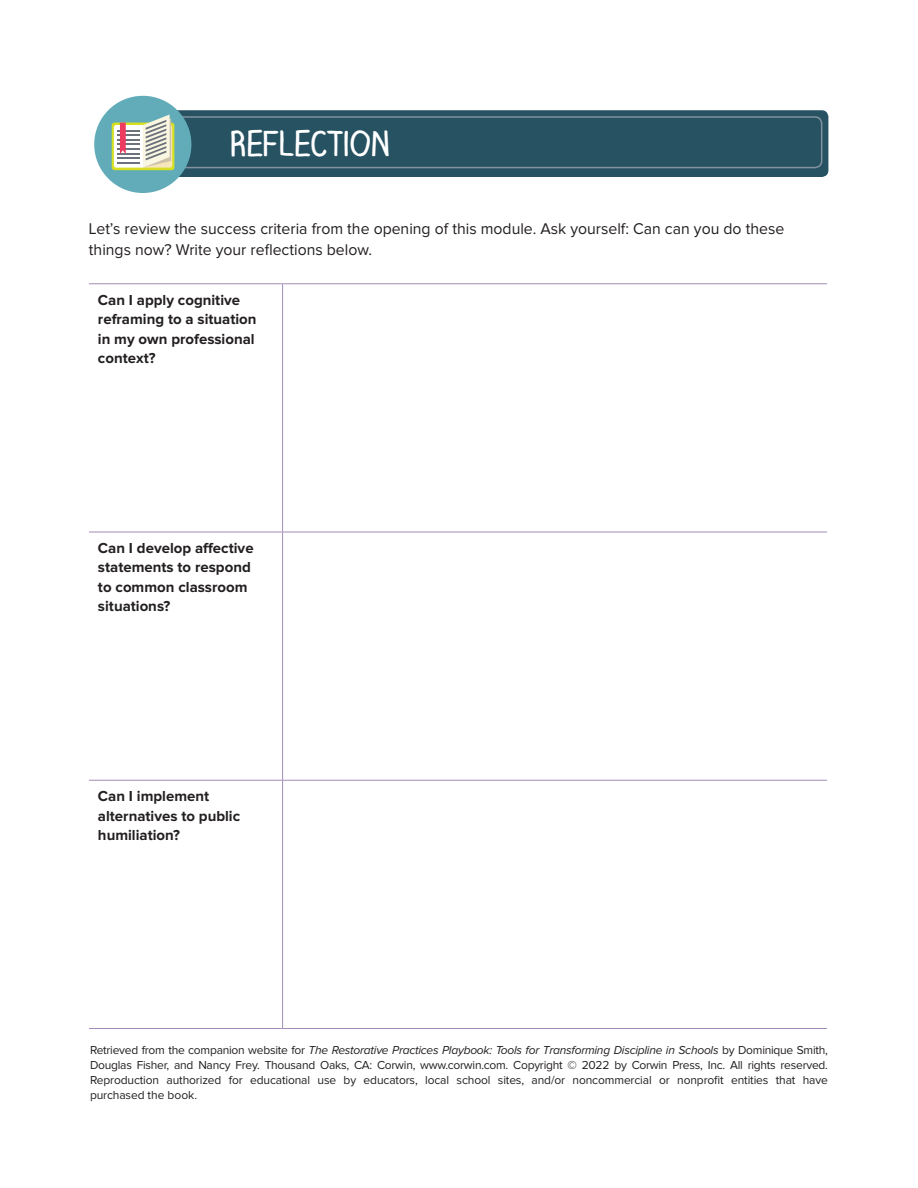
<style>
.page{position:relative;width:918px;height:1188px;background:#fff}
.page>*{position:absolute;margin:0;border:0;box-sizing:border-box;transform-origin:0 0}
.REC{font:700 33px "Claire Hand";letter-spacing:-.015em;color:#fff}
.TEXT{font:16.2px/21px "Proxima Nova";color:#231f20}
.FTEXT{font:700 15px/19.5px "Proxima Nova";color:#231f20}
.FSN{font:12px/15px "Proxima Nova";letter-spacing:-.01em;color:#231f20;text-align:justify}
.s1{font-style:italic}
</style>
<div class="page">
<div style="left:132px;top:110px;width:696px;height:67px;background:#265262;border-radius:7px"></div>
<div style="left:138px;top:116px;width:684px;height:52px;border:2px solid #84919e;border-radius:7px"></div>
<div style="left:94px;top:96px;width:97px;height:97px;background:#61acb8;border-radius:50%"></div>
<svg style="left:112px;top:123px;width:62px;height:47px"></svg>
<svg style="left:114px;top:114px;width:58px;height:54px"></svg>
<hr style="left:89px;top:283px;width:194px;height:1px;background:#a18db8">
<hr style="left:283px;top:283px;width:544px;height:1px;background:#a18db8">
<hr style="left:282px;top:284px;width:1px;height:248px;background:#a18db8">
<hr style="left:89px;top:532px;width:194px;height:1px;background:#a18db8">
<hr style="left:283px;top:532px;width:544px;height:1px;background:#a18db8">
<hr style="left:282px;top:532px;width:1px;height:248px;background:#a18db8">
<hr style="left:89px;top:780px;width:194px;height:1px;background:#a18db8">
<hr style="left:283px;top:780px;width:544px;height:1px;background:#a18db8">
<hr style="left:282px;top:781px;width:1px;height:247px;background:#a18db8">
<hr style="left:89px;top:1028px;width:194px;height:1px;background:#a18db8">
<hr style="left:283px;top:1028px;width:544px;height:1px;background:#a18db8">
<p class="REC" style="left:230px;top:120px;width:162px">REFLECTION</p>
<p class="TEXT" style="left:89px;top:219px;width:697px">Let’s review the success criteria from the opening of this module. Ask yourself: Can can you do these things now? Write your reflections below.</p>
<p class="FTEXT" style="left:98px;top:291px;width:160px">Can I apply cognitive reframing to a situation in my own professional context?</p>
<p class="FTEXT" style="left:98px;top:539px;width:157px">Can I develop affective statements to respond to common classroom situations?</p>
<p class="FTEXT" style="left:98px;top:787px;width:144px">Can I implement alternatives to public humiliation?</p>
<p class="FSN" style="left:90px;top:1043px;width:740px">Retrieved from the companion website for <span class="s1">The Restorative Practices Playbook: Tools for Transforming Discipline in Schools</span> by Dominique Smith, Douglas Fisher, and Nancy Frey. Thousand Oaks, CA: Corwin, www.corwin.com. Copyright © 2022 by Corwin Press, Inc. All rights reserved.<br>Reproduction authorized for educational use by educators, local school sites, and/or noncommercial or nonprofit entities that have purchased the book.</p>
</div>
